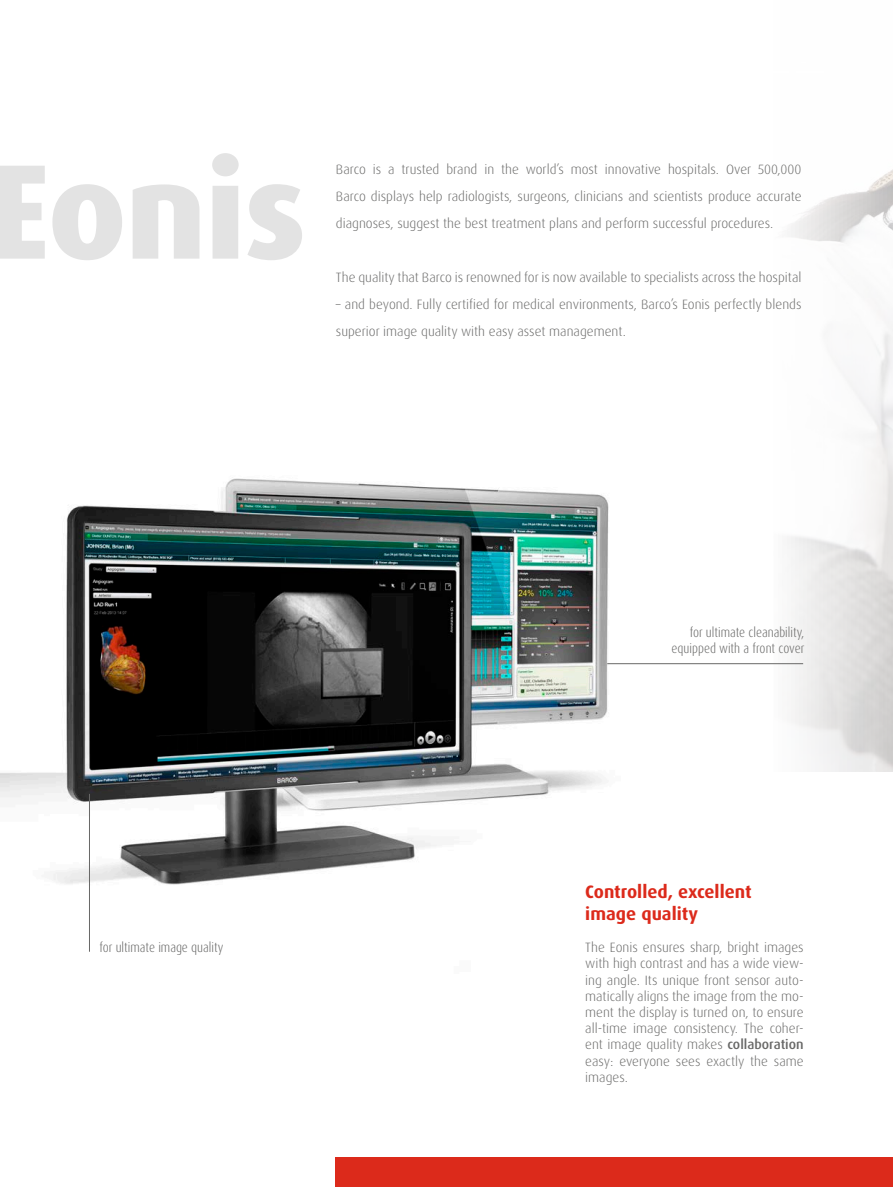
<style>
.page{position:relative;width:893px;height:1187px;background:#fff}
.page>*{position:absolute;margin:0;border:0;box-sizing:border-box;transform-origin:0 0}
.t1{font:800 135px "Dax Pro";letter-spacing:-.01em;color:#e3e3e3}
.t2{font:700 18px/21.6px "Dax Pro";color:#dc2a1b}
.t3{font:300 13.5px/16.2px "Dax Pro";color:#686867;text-align:justify}
.t4{font:300 condensed 13.5px/16.2px "Dax Pro";color:#686867;text-align:right}
.s1{font-weight:500}
</style>
<div class="page">
<svg style="left:687px;top:169px;width:206px;height:603px"></svg>
<img style="left:0;top:478px;width:679px;height:474px">
<div style="left:336px;top:1157px;width:557px;height:29px;background:#dc2a1b"></div>
<hr style="left:607px;top:663px;width:196px;height:1px;background:#686867">
<hr style="left:89px;top:793px;width:1px;height:158px;background:#686867">
<h1 class="t1" style="left:-13px;top:124px;width:321px">Eonis</h1>
<p class="t3" style="left:336px;top:156px;width:467px;line-height:27px">Barco is a trusted brand in the world’s most innovative hospitals. Over 500,000<br>Barco displays help radiologists, surgeons, clinicians and scientists produce accurate diagnoses, suggest the best treatment plans and perform successful procedures.</p>
<p class="t3" style="left:336px;top:270px;width:467px">The quality that Barco is renowned for is now available to specialists across the hospital</p>
<p class="t3" style="left:336px;top:291px;width:467px;line-height:27px">– and beyond. Fully certified for medical environments, Barco’s Eonis perfectly blends superior image quality with easy asset management.</p>
<p class="t4" style="left:99px;top:938px;width:125px">for ultimate image quality</p>
<p class="t4" style="left:672px;top:624px;width:134px">for ultimate cleanability, equipped with a front cover</p>
<h2 class="t2" style="left:585px;top:881px;width:168px">Controlled, excellent image quality</h2>
<p class="t3" style="left:585px;top:939px;width:220px">The Eonis ensures sharp, bright images with high contrast and has a wide view&shy;ing angle. Its unique front sensor auto&shy;matically aligns the image from the mo&shy;ment the display is turned on, to ensure all-time image consistency. The coher&shy;ent image quality makes <span class="s1">collaboration </span>easy: everyone sees exactly the same images.</p>
</div>
